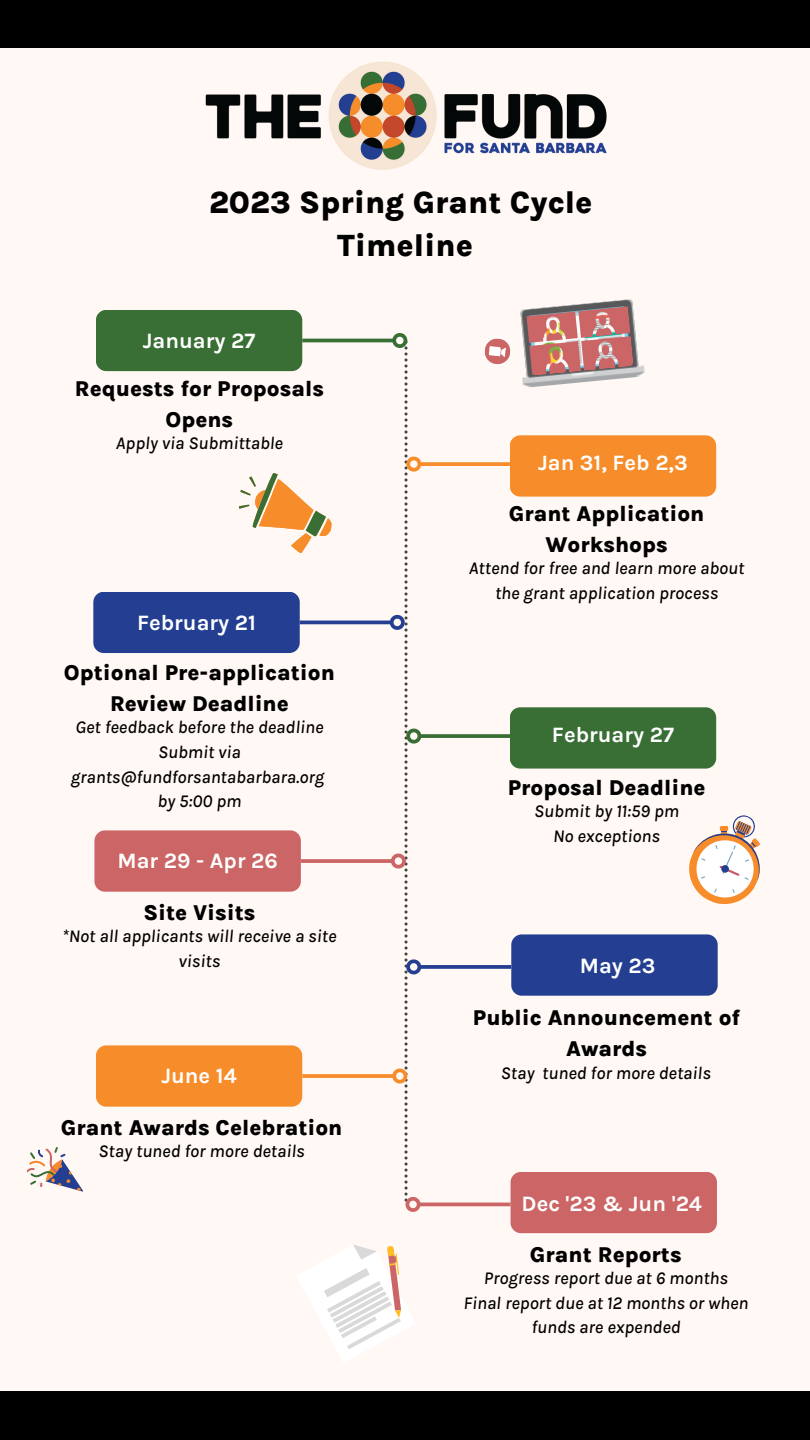
<style>
.page{position:relative;width:810px;height:1440px;background:#fff8f4}
.page>*{position:absolute;margin:0;border:0;box-sizing:border-box;transform-origin:0 0}
.t1{font:800 31.5px/43.5px "Karla";color:#000;text-align:center}
.t2{font:800 22px/30.8px "Karla";color:#000;text-align:center}
.t3{font:700 22px "Karla";color:#fff}
.t4{font:italic 500 18px/24.8px "Karla";color:#000;text-align:center}
</style>
<div class="page">
<img style="left:205px;top:61px;width:402px;height:109px">
<div style="left:93px;top:592px;width:207px;height:61px;background:#243f91;border-radius:10px"></div>
<hr style="left:300px;top:621px;width:91px;height:3px;background:#243f91">
<svg style="left:239px;top:473px;width:93px;height:80px"></svg>
<img style="left:520px;top:299px;width:125px;height:89px">
<img style="left:526px;top:306px;width:108px;height:70px">
<svg style="left:484px;top:338px;width:27px;height:26px"></svg>
<div style="left:94px;top:830px;width:207px;height:62px;background:#c66;border-radius:10px"></div>
<svg style="left:301px;top:859px;width:86px;height:4px"></svg>
<div style="left:511px;top:934px;width:207px;height:62px;background:#243f91;border-radius:10px"></div>
<svg style="left:424px;top:965px;width:87px;height:4px"></svg>
<div style="left:96px;top:1045px;width:206px;height:62px;background:#f78d2a;border-radius:10px"></div>
<svg style="left:302px;top:1074px;width:85px;height:4px"></svg>
<svg style="left:297px;top:1245px;width:118px;height:117px"></svg>
<svg style="left:689px;top:815px;width:71px;height:89px"></svg>
<svg style="left:27px;top:1147px;width:57px;height:45px"></svg>
<div style="left:96px;top:310px;width:206px;height:61px;background:#396e35;border-radius:10px"></div>
<hr style="left:302px;top:339px;width:91px;height:3px;background:#396e35">
<div style="left:510px;top:435px;width:206px;height:62px;background:#f78d2a;border-radius:10px"></div>
<svg style="left:424px;top:462px;width:86px;height:4px"></svg>
<div style="left:0;top:0;width:810px;height:48px;background:#000"></div>
<div style="left:0;top:1391px;width:810px;height:49px;background:#000"></div>
<div style="left:511px;top:1172px;width:206px;height:61px;background:#c66;border-radius:10px"></div>
<hr style="left:420px;top:1203px;width:91px;height:3px;background:#c66">
<div style="left:510px;top:707px;width:206px;height:62px;background:#396e35;border-radius:10px"></div>
<svg style="left:424px;top:734px;width:86px;height:4px"></svg>
<svg style="left:387px;top:333px;width:37px;height:879px"></svg>
<h1 class="t1" style="left:209px;top:180px;width:385px">2023 Spring Grant Cycle<br>Timeline</h1>
<p class="t3" style="left:143px;top:327px;width:114px">January 27</p>
<p class="t2" style="left:75px;top:373px;width:251px">Requests for Proposals<br>Opens</p>
<p class="t4" style="left:116px;top:431px;width:169px">Apply via Submittable</p>
<p class="t3" style="left:137px;top:609px;width:120px">February 21</p>
<p class="t2" style="left:64px;top:657px;width:272px">Optional Pre-application<br>Review Deadline</p>
<p class="t4" style="left:71px;top:715px;width:255px">Get feedback before the deadline<br>Submit via grants@fundforsantabarbara.org by 5:00 pm</p>
<p class="t3" style="left:117px;top:848px;width:162px">Mar 29 - Apr 26</p>
<p class="t2" style="left:143px;top:898px;width:114px">Site Visits</p>
<p class="t4" style="left:62px;top:924px;width:276px">*Not all applicants will receive a site visits</p>
<p class="t3" style="left:161px;top:1063px;width:77px">June 14</p>
<p class="t2" style="left:61px;top:1112px;width:283px">Grant Awards Celebration</p>
<p class="t4" style="left:99px;top:1139px;width:208px">Stay tuned for more details</p>
<p class="t3" style="left:538px;top:450px;width:151px">Jan 31, Feb 2,3</p>
<p class="t2" style="left:509px;top:499px;width:197px">Grant Application<br>Workshops</p>
<p class="t4" style="left:469px;top:556px;width:277px">Attend for free and learn more about the grant application process</p>
<p class="t3" style="left:552px;top:722px;width:123px">February 27</p>
<p class="t2" style="left:508px;top:773px;width:199px">Proposal Deadline</p>
<p class="t4" style="left:534px;top:799px;width:146px">Submit by 11:59 pm<br>No exceptions</p>
<p class="t3" style="left:580px;top:953px;width:77px">May 23</p>
<p class="t2" style="left:473px;top:1003px;width:269px">Public Announcement of<br>Awards</p>
<p class="t4" style="left:501px;top:1061px;width:212px">Stay tuned for more details</p>
<p class="t3" style="left:522px;top:1191px;width:182px">Dec '23 &amp; Jun '24</p>
<p class="t2" style="left:530px;top:1239px;width:153px">Grant Reports</p>
<p class="t4" style="left:463px;top:1266px;width:287px">Progress report due at 6 months<br>Final report due at 12 months or when funds are expended</p>
</div>
